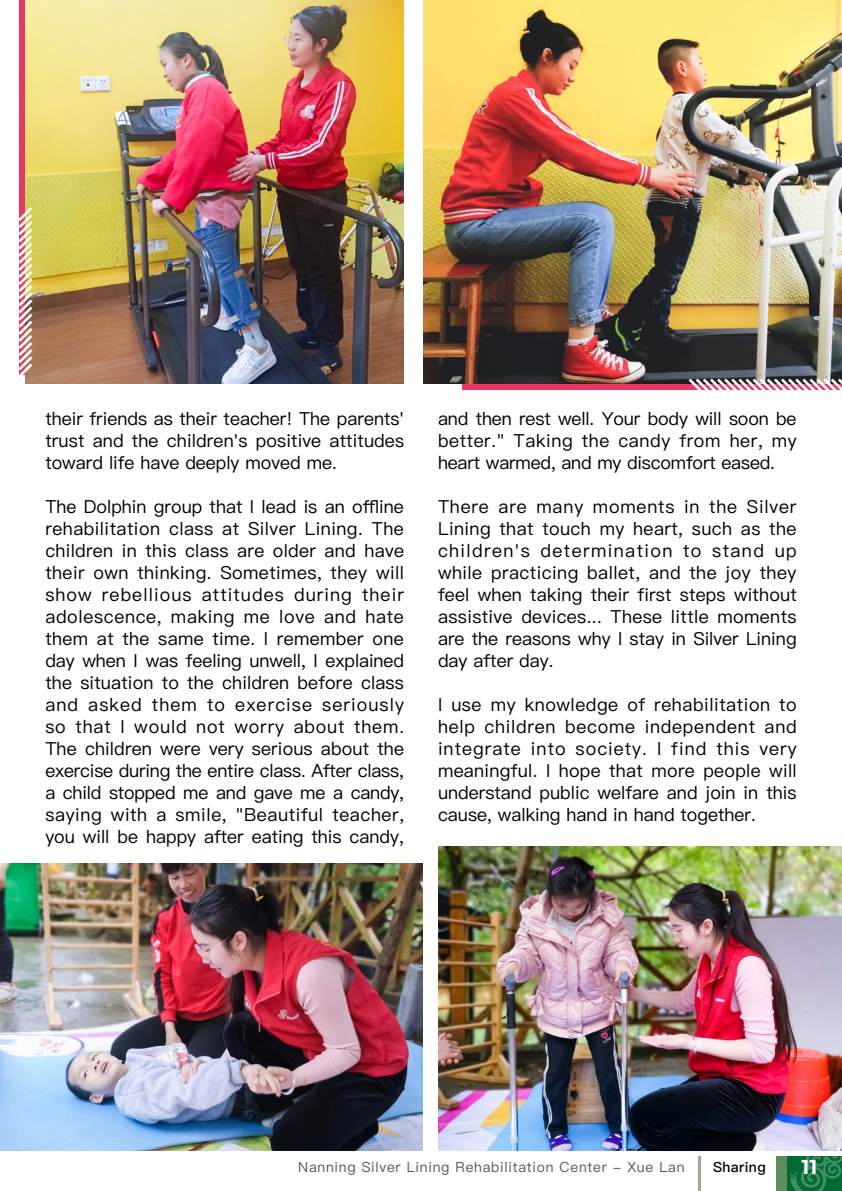
<style>
.page{position:relative;width:842px;height:1191px;background:#fff}
.page>*{position:absolute;margin:0;border:0;box-sizing:border-box;transform-origin:0 0}
.t1{font:700 20px "Montserrat Alternates";color:#fff}
.t2{font:18px/22px "Ping Fang TC";color:#000;text-align:justify}
.t3{font:14px "Ping Fang HK";letter-spacing:.05em;color:#595757}
.t4{font:500 14px "Ping Fang TC";letter-spacing:.025em;color:#000}
</style>
<div class="page">
<img style="left:26px;top:0;width:378px;height:384px">
<img style="left:424px;top:0;width:418px;height:384px">
<img style="left:0;top:863px;width:422px;height:288px">
<img style="left:438px;top:846px;width:404px;height:305px">
<svg style="left:686px;top:376px;width:156px;height:14px"></svg>
<svg style="left:19px;top:204px;width:16px;height:176px"></svg>
<svg style="left:786px;top:1156px;width:3px;height:35px"></svg>
<div style="left:776px;top:1156px;width:10px;height:35px;background:#5e8c5b"></div>
<svg style="left:789px;top:1156px;width:53px;height:35px;background:#177744"></svg>
<hr style="left:698px;top:1156px;width:3px;height:35px;background:#9ab18f">
<p class="t2" style="left:45px;top:407px;width:360px">their friends as their teacher! The parents' trust and the children's positive attitudes toward life have deeply moved me.</p>
<p class="t2" style="left:45px;top:495px;width:360px">The Dolphin group that I lead is an offline rehabilitation class at Silver Lining. The children in this class are older and have their own thinking. Sometimes, they will show rebellious attitudes during their adolescence, making me love and hate them at the same time. I remember one day when I was feeling unwell, I explained the situation to the children before class and asked them to exercise seriously so that I would not worry about them.<br>The children were very serious about the exercise during the entire class. After class, a child stopped me and gave me a candy, saying with a smile, "Beautiful teacher, you will be happy after eating this candy,</p>
<p class="t2" style="left:438px;top:407px;width:360px">and then rest well. Your body will soon be better." Taking the candy from her, my heart warmed, and my discomfort eased.</p>
<p class="t2" style="left:438px;top:495px;width:360px">There are many moments in the Silver Lining that touch my heart, such as the children's determination to stand up while practicing ballet, and the joy they feel when taking their first steps without assistive devices... These little moments are the reasons why I stay in Silver Lining day after day.</p>
<p class="t2" style="left:438px;top:693px;width:360px">I use my knowledge of rehabilitation to help children become independent and integrate into society. I find this very meaningful. I hope that more people will understand public welfare and join in this cause, walking hand in hand together.</p>
<p class="t3" style="left:298px;top:1158px;width:388px">Nanning Silver Lining Rehabilitation Center - Xue Lan</p>
<p class="t4" style="left:713px;top:1158px;width:54px">Sharing</p>
<p class="t1" style="left:801px;top:1153px;width:17px">11</p>
</div>
